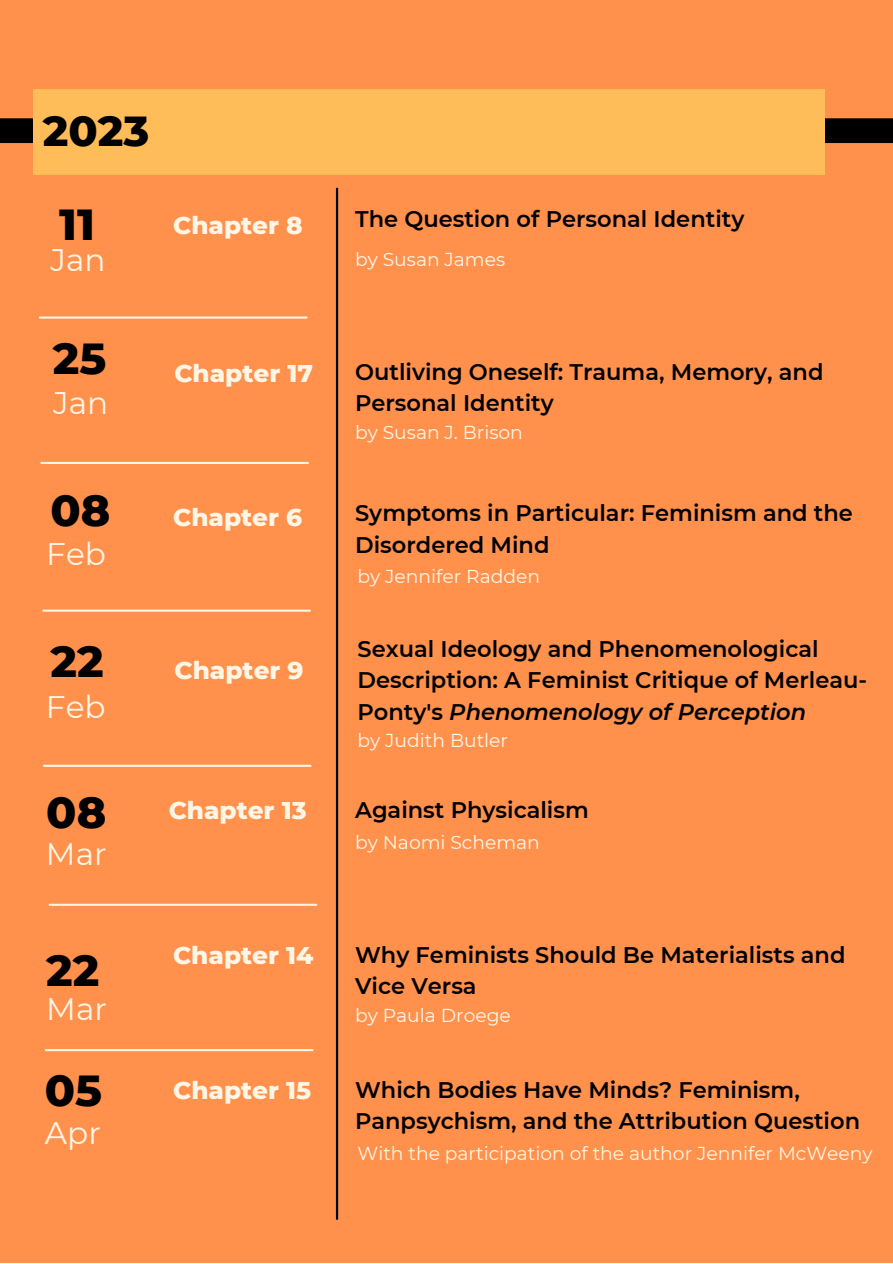
<style>
.page{position:relative;width:893px;height:1264px;background:#fff}
.page>*{position:absolute;margin:0;border:0;box-sizing:border-box;transform-origin:0 0}
.t1{font:800 44.25px "Montserrat";color:#000}
.t2{font:800 42.75px "Montserrat";color:#000}
.t3{font:31.2px "Montserrat";color:#fff6e6}
.t4{font:800 24.75px "Montserrat";color:#fff6e6}
.t5{font:600 22.5px/31.5px "Montserrat";color:#000}
.t6{font:18.75px "Montserrat";color:#fff6e6}
.s1{font-style:italic}
</style>
<div class="page">
<div style="left:0;top:0;width:892px;height:1262px;background:#ff914d"></div>
<hr style="left:40px;top:316px;width:266px;height:2px;background:#fff6e6">
<hr style="left:41px;top:462px;width:267px;height:2px;background:#fff6e6">
<hr style="left:336px;top:189px;width:2px;height:1029px;background:#000">
<hr style="left:43px;top:609px;width:267px;height:2px;background:#fff6e6">
<hr style="left:44px;top:764px;width:266px;height:3px;background:#fff6e6">
<hr style="left:50px;top:903px;width:266px;height:2px;background:#fff6e6">
<hr style="left:46px;top:1049px;width:266px;height:2px;background:#fff6e6">
<div style="left:0;top:118px;width:892px;height:25px;background:#000"></div>
<div style="left:33px;top:89px;width:791px;height:86px;background:#ffbd59"></div>
<h2 class="t2" style="left:43px;top:104px;width:108px">2023</h2>
<h1 class="t1" style="left:59px;top:197px;width:37px">11</h1>
<h3 class="t3" style="left:51px;top:241px;width:57px">Jan</h3>
<p class="t4" style="left:173px;top:210px;width:131px">Chapter 8</p>
<h1 class="t1" style="left:53px;top:331px;width:55px">25</h1>
<h3 class="t3" style="left:53px;top:384px;width:57px">Jan</h3>
<p class="t4" style="left:174px;top:358px;width:140px">Chapter 17</p>
<h1 class="t1" style="left:51px;top:482px;width:61px">08</h1>
<h3 class="t3" style="left:46px;top:534px;width:61px">Feb</h3>
<p class="t4" style="left:173px;top:502px;width:131px">Chapter 6</p>
<h1 class="t1" style="left:51px;top:634px;width:55px">22</h1>
<h3 class="t3" style="left:46px;top:688px;width:61px">Feb</h3>
<h1 class="t1" style="left:46px;top:785px;width:61px">08</h1>
<h3 class="t3" style="left:46px;top:834px;width:62px">Mar</h3>
<p class="t4" style="left:174px;top:654px;width:131px">Chapter 9</p>
<p class="t4" style="left:169px;top:794px;width:139px">Chapter 13</p>
<h1 class="t1" style="left:46px;top:943px;width:55px">22</h1>
<h3 class="t3" style="left:46px;top:990px;width:62px">Mar</h3>
<h1 class="t1" style="left:45px;top:1063px;width:59px">05</h1>
<h3 class="t3" style="left:45px;top:1113px;width:57px">Apr</h3>
<p class="t4" style="left:173px;top:940px;width:142px">Chapter 14</p>
<p class="t4" style="left:173px;top:1074px;width:139px">Chapter 15</p>
<p class="t5" style="left:355px;top:204px;width:391px">The Question of Personal Identity</p>
<p class="t6" style="left:355px;top:248px;width:151px">by Susan James</p>
<p class="t5" style="left:355px;top:356px;width:470px">Outliving Oneself: Trauma, Memory, and<br>Personal Identity</p>
<p class="t6" style="left:355px;top:420px;width:169px">by Susan J. Brison</p>
<p class="t5" style="left:355px;top:497px;width:499px">Symptoms in Particular: Feminism and the<br>Disordered Mind</p>
<p class="t6" style="left:357px;top:565px;width:184px">by Jennifer Radden</p>
<p class="t5" style="left:357px;top:632px;width:511px">Sexual Ideology and Phenomenological<br>Description: A Feminist Critique of Merleau-<br>Ponty's <span class="s1">Phenomenology of Perception</span></p>
<p class="t6" style="left:357px;top:728px;width:152px">by Judith Butler</p>
<p class="t5" style="left:355px;top:793px;width:235px">Against Physicalism</p>
<p class="t6" style="left:355px;top:830px;width:186px">by Naomi Scheman</p>
<p class="t5" style="left:355px;top:938px;width:492px">Why Feminists Should Be Materialists and<br>Vice Versa</p>
<p class="t6" style="left:355px;top:1004px;width:157px">by Paula Droege</p>
<p class="t5" style="left:355px;top:1073px;width:506px">Which Bodies Have Minds? Feminism,<br>Panpsychism, and the Attribution Question</p>
<p class="t6" style="left:357px;top:1141px;width:516px">With the participation of the author Jennifer McWeeny</p>
</div>
